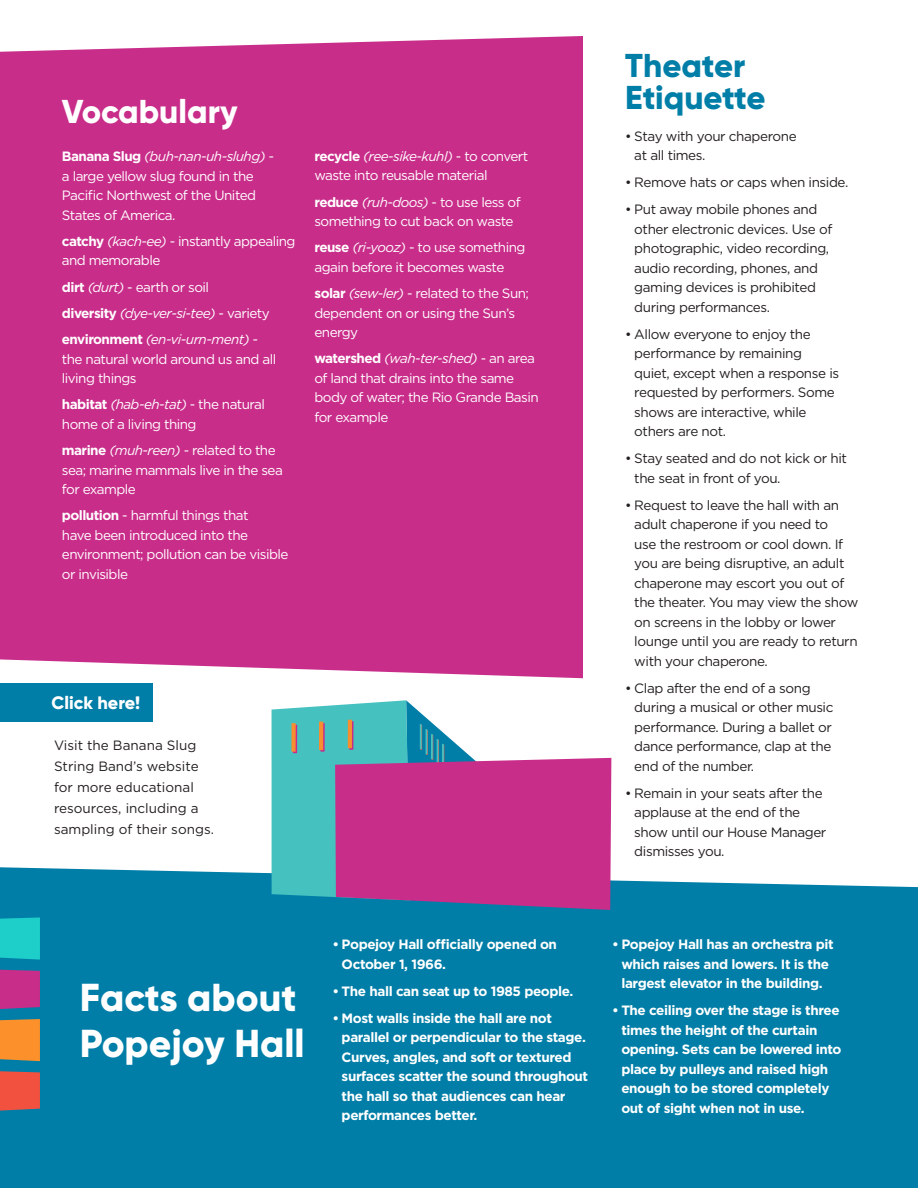
<style>
.page{position:relative;width:918px;height:1188px;background:#fff}
.page>*{position:absolute;margin:0;border:0;box-sizing:border-box;transform-origin:0 0}
.t1{font:800 38.85px/46px "Gilroy";color:#fff}
.t2{font:800 33px/31.5px "Gilroy";color:#007ea7}
.t3{font:800 33px "Gilroy";color:#fff}
.t4{font:800 18px "Gilroy";color:#fff}
.t5{font:13.5px/19.5px "Gotham";letter-spacing:-.03em;color:#231f20}
.t6{font:13.5px/19.5px "Gotham";letter-spacing:-.04em;color:#fff}
.t7{font:700 13.5px/19.5px "Gotham";letter-spacing:-.03em;color:#fff}
.t8{font:13.5px/21px "Gotham";color:#231f20}
.t9{font:italic 13.5px/26.2px "Gotham";letter-spacing:-.04em;color:#fff}
.s1{font-weight:700}
.s2{font-style:italic}
.s3{font-weight:700;font-style:normal}
.s4{font-style:normal}
</style>
<div class="page">
<div style="left:0;top:36px;width:583px;height:642px;background:#c92d8a"></div>
<div style="left:0;top:867px;width:918px;height:321px;background:#007ea7"></div>
<svg style="left:272px;top:700px;width:339px;height:210px;background:#a673a9"></svg>
<svg style="left:0;top:917px;width:40px;height:43px;background:#1ccac6"></svg>
<svg style="left:0;top:1019px;width:40px;height:42px;background:#f28f2f"></svg>
<svg style="left:0;top:970px;width:40px;height:39px;background:#c12f89"></svg>
<svg style="left:0;top:1071px;width:40px;height:40px;background:#e45344"></svg>
<div style="left:0;top:683px;width:152px;height:38px;background:#007ea7"></div>
<h2 class="t3" style="left:62px;top:90px;width:177px">Vocabulary</h2>
<p class="t6" style="left:62px;top:146px;width:214px"><span class="s1">Banana Slug</span> <span class="s2">(buh-nan-uh-sluhg) - </span>a large yellow slug found in the<br>Pacific Northwest of the United<br>States of America.</p>
<p class="t6" style="left:62px;top:231px;width:235px"><span class="s1">catchy</span> <span class="s2">(kach-ee)</span> - instantly appealing and memorable</p>
<p class="t9" style="left:62px;top:273px;width:209px"><span class="s3">dirt</span> (durt) <span class="s4">- earth or soil<br></span><span class="s3">diversity</span> (dye-ver-si-tee) <span class="s4">- variety </span><span class="s3">environment</span> (en-vi-urn-ment) -</p>
<p class="t6" style="left:62px;top:349px;width:216px">the natural world around us and all living things</p>
<p class="t6" style="left:62px;top:394px;width:205px"><span class="s1">habitat</span> <span class="s2">(hab-eh-tat)</span> - the natural home of a living thing</p>
<p class="t6" style="left:62px;top:440px;width:222px"><span class="s1">marine</span> <span class="s2">(muh-reen)</span> - related to the sea; marine mammals live in the sea for example</p>
<p class="t6" style="left:62px;top:505px;width:228px"><span class="s1">pollution</span> - harmful things that<br>have been introduced into the environment; pollution can be visible or invisible</p>
<p class="t6" style="left:314px;top:146px;width:215px"><span class="s1">recycle</span> <span class="s2">(ree-sike-kuhl)</span> - to convert waste into reusable material</p>
<p class="t6" style="left:314px;top:192px;width:208px"><span class="s1">reduce</span> <span class="s2">(ruh-doos)</span> - to use less of something to cut back on waste</p>
<p class="t6" style="left:314px;top:238px;width:213px"><span class="s1">reuse</span> <span class="s2">(ri-yooz)</span> - to use something again before it becomes waste</p>
<p class="t6" style="left:314px;top:283px;width:216px"><span class="s1">solar</span> <span class="s2">(sew-ler)</span> - related to the Sun; dependent on or using the Sun’s energy</p>
<p class="t6" style="left:314px;top:349px;width:226px"><span class="s1">watershed</span> <span class="s2">(wah-ter-shed)</span> - an area of land that drains into the same body of water; the Rio Grande Basin for example</p>
<h3 class="t4" style="left:52px;top:692px;width:90px">Click here!</h3>
<p class="t8" style="left:54px;top:734px;width:162px">Visit the Banana Slug<br>String Band’s website for more educational resources, including a sampling of their songs.</p>
<h2 class="t2" style="left:625px;top:50px;width:142px">Theater<br>Etiquette</h2>
<p class="t5" style="left:634px;top:126px;width:164px;text-indent:-9px">• Stay with your chaperone at all times.</p>
<p class="t5" style="left:625px;top:173px;width:225px">• Remove hats or caps when inside.</p>
<p class="t5" style="left:634px;top:200px;width:200px;text-indent:-9px">• Put away mobile phones and other electronic devices. Use of photographic, video recording, audio recording, phones, and gaming devices is prohibited during performances.</p>
<p class="t5" style="left:634px;top:324px;width:206px;text-indent:-9px">• Allow everyone to enjoy the performance by remaining quiet, except when a response is requested by performers. Some shows are interactive, while others are not.</p>
<p class="t5" style="left:634px;top:449px;width:214px;text-indent:-9px">• Stay seated and do not kick or hit the seat in front of you.</p>
<p class="t5" style="left:634px;top:495px;width:226px;text-indent:-9px">• Request to leave the hall with an adult chaperone if you need to<br>use the restroom or cool down. If you are being disruptive, an adult chaperone may escort you out of the theater. You may view the show on screens in the lobby or lower lounge until you are ready to return with your chaperone.</p>
<p class="t5" style="left:634px;top:678px;width:201px;text-indent:-9px">• Clap after the end of a song during a musical or other music performance. During a ballet or dance performance, clap at the end of the number.</p>
<p class="t5" style="left:634px;top:783px;width:194px;text-indent:-9px">• Remain in your seats after the applause at the end of the show until our House Manager dismisses you.</p>
<h1 class="t1" style="left:80px;top:974px;width:226px">Facts about<br>Popejoy Hall</h1>
<p class="t7" style="left:342px;top:935px;width:217px;text-indent:-9px">• Popejoy Hall officially opened on<br>October 1, 1966.</p>
<p class="t7" style="left:333px;top:981px;width:242px">• The hall can seat up to 1985 people.</p>
<p class="t7" style="left:342px;top:1008px;width:248px;text-indent:-9px">• Most walls inside the hall are not parallel or perpendicular to the stage.<br>Curves, angles, and soft or textured surfaces scatter the sound throughout the hall so that audiences can hear performances better.</p>
<p class="t7" style="left:612px;top:935px;width:223px;text-align:center">• Popejoy Hall has an orchestra pit which raises and lowers. It is the largest elevator in the building.</p>
<p class="t7" style="left:621px;top:1001px;width:222px;text-indent:-9px">• The ceiling over the stage is three times the height of the curtain opening. Sets can be lowered into place by pulleys and raised high enough to be stored completely out of sight when not in use.</p>
</div>
